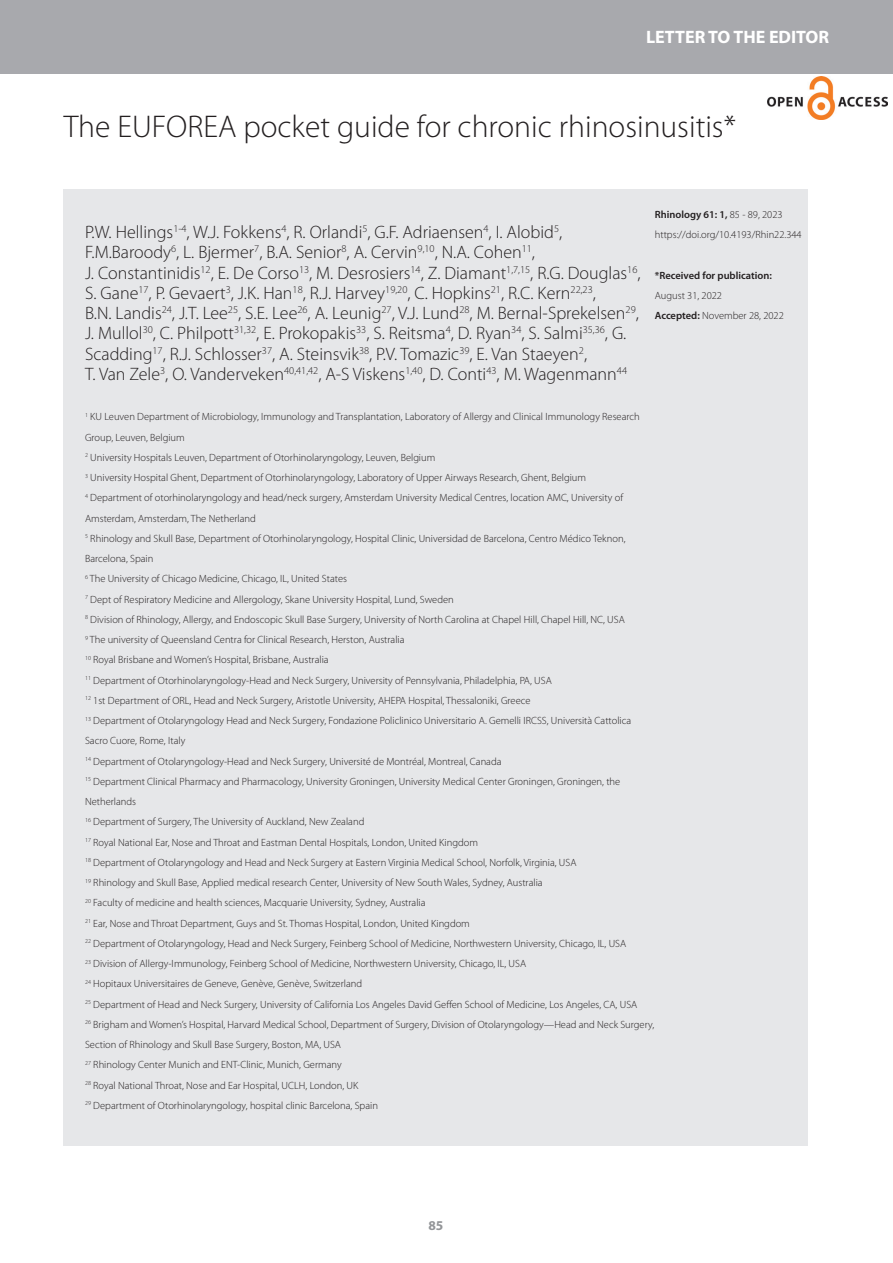
<style>
.page{position:relative;width:893px;height:1263px;background:#fff}
.page>*{position:absolute;margin:0;border:0;box-sizing:border-box;transform-origin:0 0}
.t1{font:300 31.5px "Myriad Pro";color:#231f20}
.noten{font:300 18px/20.2px "Myriad Pro";color:#231f20}
.Original_Contributio{font:700 18px "Myriad Pro";color:#fff}
.Paginering{font:700 13.5px "Myriad Pro";color:#939598}
.noten-2{font:300 10.5px/20.2px "Myriad Pro";color:#231f20}
.noten-3{font:600 10.5px "Myriad Pro";color:#231f20}
.s1{font-weight:300}
.s2{font-weight:600}
</style>
<div class="page">
<div style="left:0;top:0;width:893px;height:74px;background:#a8a9ad"></div>
<div style="left:64px;top:189px;width:744px;height:956px;background:#e6e7e9"></div>
<img style="left:767px;top:76px;width:121px;height:44px">
<p class="Original_Contributio" style="left:646px;top:27px;width:185px">LETTER TO THE EDITOR</p>
<p class="t1" style="left:64px;top:109px;width:674px">The EUFOREA pocket guide for chronic rhinosinusitis*</p>
<p class="noten-3" style="left:655px;top:208px;width:129px">Rhinology 61: 1, <span class="s1">85 - 89, 2023</span></p>
<p class="noten-2" style="left:655px;top:225px;width:148px">https://doi.org/10.4193/Rhin22.344</p>
<p class="noten-3" style="left:655px;top:269px;width:119px">*Received for publication:</p>
<p class="noten-2" style="left:655px;top:285px;width:69px">August 31, 2022</p>
<p class="noten-2" style="left:655px;top:306px;width:131px"><span class="s2">Accepted:</span> November 28, 2022</p>
<p class="noten" style="left:85px;top:222px;width:479px">P.W. Hellings<sup>1-4</sup>, W.J. Fokkens<sup>4</sup>, R. Orlandi<sup>5</sup>, G.F. Adriaensen<sup>4</sup>, I. Alobid<sup>5</sup>,<br>F.M.Baroody<sup>6</sup>, L. Bjermer<sup>7</sup>, B.A. Senior<sup>8</sup>, A. Cervin<sup>9,10</sup>, N.A. Cohen<sup>11</sup>,</p>
<p class="noten" style="left:85px;top:263px;width:557px">J. Constantinidis<sup>12</sup>, E. De Corso<sup>13</sup>, M. Desrosiers<sup>14</sup>, Z. Diamant<sup>1,7,15</sup>, R.G. Douglas<sup>16</sup>,<br>S. Gane<sup>17</sup>, P. Gevaert<sup>3</sup>, J.K. Han<sup>18</sup>, R.J. Harvey<sup>19,20</sup>, C. Hopkins<sup>21</sup>, R.C. Kern<sup>22,23</sup>,</p>
<p class="noten" style="left:85px;top:303px;width:555px">B.N. Landis<sup>24</sup>, J.T. Lee<sup>25</sup>, S.E. Lee<sup>26</sup>, A. Leunig<sup>27</sup>, V.J. Lund<sup>28</sup>, M. Bernal-Sprekelsen<sup>29</sup>,<br>J. Mullol<sup>30</sup>, C. Philpott<sup>31,32</sup>, E. Prokopakis<sup>33</sup>, S. Reitsma<sup>4</sup>, D. Ryan<sup>34</sup>, S. Salmi<sup>35,36</sup>, G.<br>Scadding<sup>17</sup>, R.J. Schlosser<sup>37</sup>, A. Steinsvik<sup>38</sup>, P.V. Tomazic<sup>39</sup>, E. Van Staeyen<sup>2</sup>,</p>
<p class="noten" style="left:85px;top:364px;width:544px">T. Van Zele<sup>3</sup>, O. Vanderveken<sup>40,41,42</sup>, A-S Viskens<sup>1,40</sup>, D. Conti<sup>43</sup>, M. Wagenmann<sup>44</sup></p>
<p class="noten-2" style="left:85px;top:407px;width:556px"><sup>1</sup> KU Leuven Department of Microbiology, Immunology and Transplantation, Laboratory of Allergy and Clinical Immunology Research<br>Group, Leuven, Belgium</p>
<p class="noten-2" style="left:85px;top:447px;width:352px"><sup>2</sup> University Hospitals Leuven, Department of Otorhinolaryngology, Leuven, Belgium</p>
<p class="noten-2" style="left:85px;top:468px;width:503px"><sup>3</sup> University Hospital Ghent, Department of Otorhinolaryngology, Laboratory of Upper Airways Research, Ghent, Belgium</p>
<p class="noten-2" style="left:85px;top:488px;width:540px"><sup>4</sup> Department of otorhinolaryngology and head/neck surgery, Amsterdam University Medical Centres, location AMC, University of<br>Amsterdam, Amsterdam, The Netherland</p>
<p class="noten-2" style="left:85px;top:528px;width:542px"><sup>5</sup> Rhinology and Skull Base, Department of Otorhinolaryngology, Hospital Clinic, Universidad de Barcelona, Centro Médico Teknon,<br>Barcelona, Spain</p>
<p class="noten-2" style="left:85px;top:569px;width:263px"><sup>6</sup> The University of Chicago Medicine, Chicago, IL, United States</p>
<p class="noten-2" style="left:85px;top:589px;width:370px"><sup>7</sup> Dept of Respiratory Medicine and Allergology, Skane University Hospital, Lund, Sweden</p>
<p class="noten-2" style="left:85px;top:609px;width:541px"><sup>8</sup> Division of Rhinology, Allergy, and Endoscopic Skull Base Surgery, University of North Carolina at Chapel Hill, Chapel Hill, NC, USA</p>
<p class="noten-2" style="left:85px;top:630px;width:321px"><sup>9</sup> The university of Queensland Centra for Clinical Research, Herston, Australia</p>
<p class="noten-2" style="left:85px;top:650px;width:245px"><sup>10</sup> Royal Brisbane and Women’s Hospital, Brisbane, Australia</p>
<p class="noten-2" style="left:85px;top:670px;width:468px"><sup>11</sup> Department of Otorhinolaryngology-Head and Neck Surgery, University of Pennsylvania, Philadelphia, PA, USA</p>
<p class="noten-2" style="left:85px;top:690px;width:447px"><sup>12</sup> 1st Department of ORL, Head and Neck Surgery, Aristotle University, AHEPA Hospital, Thessaloniki, Greece</p>
<p class="noten-2" style="left:85px;top:711px;width:548px"><sup>13</sup> Department of Otolaryngology Head and Neck Surgery, Fondazione Policlinico Universitario A. Gemelli IRCSS, Università Cattolica<br>Sacro Cuore, Rome, Italy</p>
<p class="noten-2" style="left:85px;top:751px;width:418px"><sup>14</sup> Department of Otolaryngology-Head and Neck Surgery, Université de Montréal, Montreal, Canada</p>
<p class="noten-2" style="left:85px;top:771px;width:537px"><sup>15</sup> Department Clinical Pharmacy and Pharmacology, University Groningen, University Medical Center Groningen, Groningen, the<br>Netherlands</p>
<p class="noten-2" style="left:85px;top:812px;width:281px"><sup>16</sup> Department of Surgery, The University of Auckland, New Zealand</p>
<p class="noten-2" style="left:85px;top:832px;width:394px"><sup>17</sup> Royal National Ear, Nose and Throat and Eastman Dental Hospitals, London, United Kingdom</p>
<p class="noten-2" style="left:85px;top:852px;width:493px"><sup>18</sup> Department of Otolaryngology and Head and Neck Surgery at Eastern Virginia Medical School, Norfolk, Virginia, USA</p>
<p class="noten-2" style="left:85px;top:873px;width:459px"><sup>19</sup> Rhinology and Skull Base, Applied medical research Center, University of New South Wales, Sydney, Australia</p>
<p class="noten-2" style="left:85px;top:893px;width:342px"><sup>20</sup> Faculty of medicine and health sciences, Macquarie University, Sydney, Australia</p>
<p class="noten-2" style="left:85px;top:913px;width:386px"><sup>21</sup> Ear, Nose and Throat Department, Guys and St. Thomas Hospital, London, United Kingdom</p>
<p class="noten-2" style="left:85px;top:933px;width:543px"><sup>22</sup> Department of Otolaryngology, Head and Neck Surgery, Feinberg School of Medicine, Northwestern University, Chicago, IL, USA</p>
<p class="noten-2" style="left:85px;top:954px;width:443px"><sup>23</sup> Division of Allergy-Immunology, Feinberg School of Medicine, Northwestern University, Chicago, IL, USA</p>
<p class="noten-2" style="left:85px;top:974px;width:279px"><sup>24</sup> Hopitaux Universitaires de Geneve, Genève, Genève, Switzerland</p>
<p class="noten-2" style="left:85px;top:994px;width:554px"><sup>25</sup> Department of Head and Neck Surgery, University of California Los Angeles David Geffen School of Medicine, Los Angeles, CA, USA</p>
<p class="noten-2" style="left:85px;top:1014px;width:571px"><sup>26</sup> Brigham and Women’s Hospital, Harvard Medical School, Department of Surgery, Division of Otolaryngology—Head and Neck Surgery,<br>Section of Rhinology and Skull Base Surgery, Boston, MA, USA</p>
<p class="noten-2" style="left:85px;top:1055px;width:258px"><sup>27</sup> Rhinology Center Munich and ENT-Clinic, Munich, Germany</p>
<p class="noten-2" style="left:85px;top:1075px;width:275px"><sup>28</sup> Royal National Throat, Nose and Ear Hospital, UCLH, London, UK</p>
<p class="noten-2" style="left:85px;top:1095px;width:294px"><sup>29</sup> Department of Otorhinolaryngology, hospital clinic Barcelona, Spain</p>
<p class="Paginering" style="left:428px;top:1218px;width:16px">85</p>
</div>
